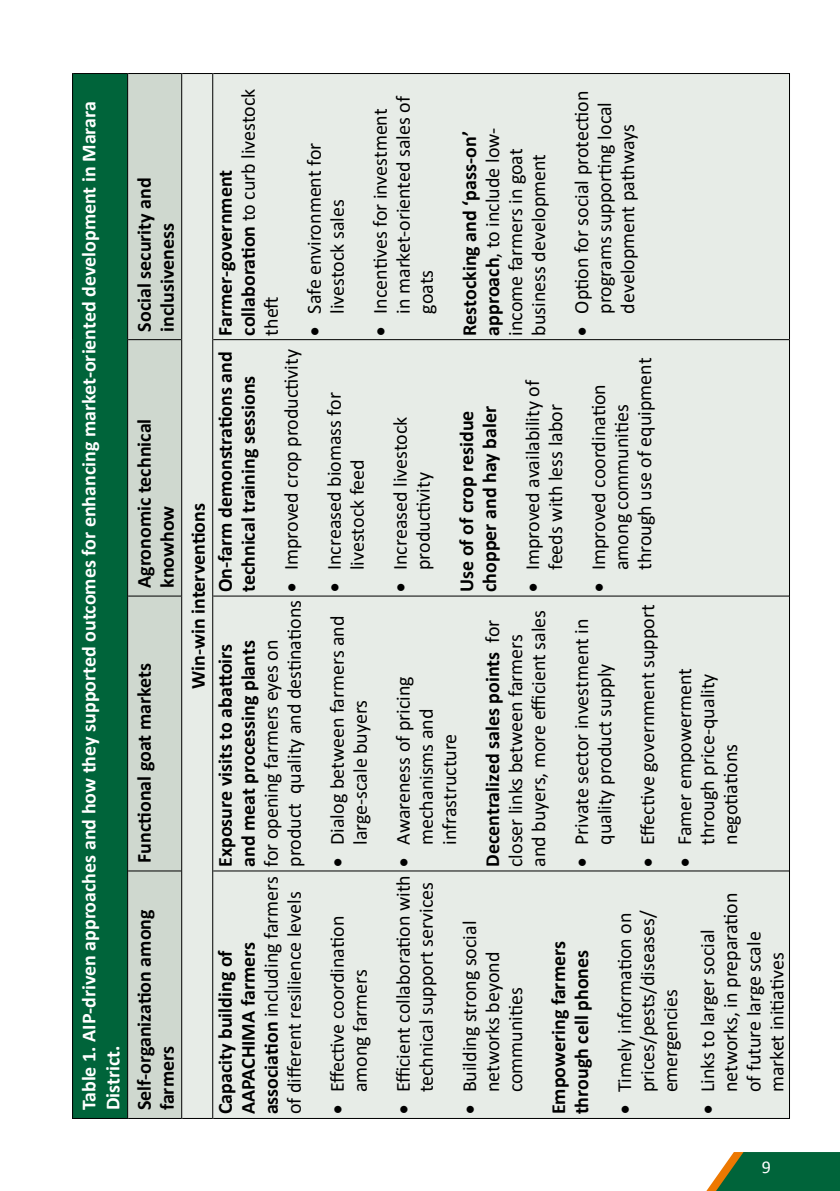
<style>
.page{position:relative;width:840px;height:1191px;background:#fff}
.page>*{position:absolute;margin:0;border:0;box-sizing:border-box;transform-origin:0 0}
.t1{font:20px/23px "Calibri";color:#000}
.t2{font:700 20px/23px "Calibri";color:#000}
.t3{font:700 20px/24px "Calibri";color:#fff}
.t4{font:18px "Calibri";color:#fff}
.s1{font-weight:400}
.s2{font-weight:700}
</style>
<div class="page">
<svg style="left:706px;top:1152px;width:133px;height:39px;background:#2c764a"></svg>
<div style="left:72px;top:74px;width:56px;height:1044px;background:#00643a"></div>
<div style="left:128px;top:74px;width:53px;height:1044px;background:#cfd8cf"></div>
<div style="left:182px;top:74px;width:606px;height:1044px;background:#e7ece7"></div>
<hr style="left:72px;top:871px;width:1px;height:248px;background:#000">
<hr style="left:73px;top:1118px;width:54px;height:1px;background:#000">
<hr style="left:72px;top:596px;width:1px;height:275px;background:#000">
<hr style="left:72px;top:340px;width:1px;height:256px;background:#000">
<hr style="left:72px;top:73px;width:1px;height:267px;background:#000">
<hr style="left:73px;top:73px;width:54px;height:1px;background:#000">
<hr style="left:127px;top:871px;width:1px;height:248px;background:#000">
<hr style="left:128px;top:1118px;width:53px;height:1px;background:#000">
<hr style="left:127px;top:596px;width:1px;height:275px;background:#000">
<hr style="left:128px;top:870px;width:53px;height:1px;background:#000">
<hr style="left:127px;top:340px;width:1px;height:256px;background:#000">
<hr style="left:128px;top:595px;width:53px;height:1px;background:#000">
<hr style="left:127px;top:73px;width:1px;height:267px;background:#000">
<hr style="left:128px;top:339px;width:53px;height:1px;background:#000">
<hr style="left:128px;top:73px;width:53px;height:1px;background:#000">
<hr style="left:181px;top:871px;width:1px;height:248px;background:#000">
<hr style="left:182px;top:1118px;width:30px;height:1px;background:#000">
<hr style="left:181px;top:596px;width:1px;height:275px;background:#000">
<hr style="left:181px;top:340px;width:1px;height:256px;background:#000">
<hr style="left:181px;top:73px;width:1px;height:267px;background:#000">
<hr style="left:182px;top:73px;width:30px;height:1px;background:#000">
<hr style="left:212px;top:871px;width:1px;height:248px;background:#000">
<hr style="left:213px;top:1118px;width:575px;height:1px;background:#000">
<hr style="left:212px;top:596px;width:1px;height:275px;background:#000">
<hr style="left:213px;top:870px;width:575px;height:1px;background:#000">
<hr style="left:212px;top:340px;width:1px;height:256px;background:#000">
<hr style="left:213px;top:595px;width:575px;height:1px;background:#000">
<hr style="left:212px;top:73px;width:1px;height:267px;background:#000">
<hr style="left:213px;top:339px;width:575px;height:1px;background:#000">
<hr style="left:213px;top:73px;width:575px;height:1px;background:#000">
<hr style="left:788px;top:871px;width:1px;height:248px;background:#000">
<hr style="left:788px;top:596px;width:1px;height:275px;background:#000">
<hr style="left:788px;top:340px;width:1px;height:256px;background:#000">
<hr style="left:788px;top:73px;width:1px;height:267px;background:#000">
<p class="t3" style="left:76px;top:1110px;width:1010px;rotate:-90deg">Table 1. AIP-driven approaches and how they supported outcomes for enhancing market-oriented development in Marara<br>District.</p>
<p class="t2" style="left:132px;top:332px;width:156px;rotate:-90deg">Social security and inclusiveness</p>
<p class="t2" style="left:132px;top:588px;width:171px;rotate:-90deg">Agronomic technical knowhow</p>
<p class="t2" style="left:132px;top:863px;width:201px;rotate:-90deg">Functional goat markets</p>
<p class="t2" style="left:132px;top:1110px;width:202px;rotate:-90deg">Self-organization among farmers</p>
<p class="t2" style="left:186px;top:689px;width:187px;rotate:-90deg">Win-win interventions</p>
<p class="t2" style="left:213px;top:336px;width:248px;rotate:-90deg">Farmer-government collaboration <span class="s1">to curb livestock theft</span></p>
<p class="t1" style="left:302px;top:314px;width:172px;text-indent:-22px;rotate:-90deg">• Safe environment for livestock sales</p>
<p class="t2" style="left:213px;top:592px;width:242px;rotate:-90deg">On-farm demonstrations and technical training sessions</p>
<p class="t1" style="left:279px;top:592px;width:244px;rotate:-90deg">• Improved crop productivity</p>
<p class="t1" style="left:322px;top:570px;width:179px;text-indent:-22px;rotate:-90deg">• Increased biomass for livestock feed</p>
<p class="t1" style="left:368px;top:314px;width:219px;text-indent:-22px;rotate:-90deg">• Incentives for investment in market-oriented sales of goats</p>
<p class="t1" style="left:457px;top:336px;width:209px;rotate:-90deg"><span class="s2">Restocking and ‘pass-on’ approach</span>, to include low&shy;income farmers in goat business development</p>
<p class="t1" style="left:388px;top:570px;width:155px;text-indent:-22px;rotate:-90deg">• Increased livestock productivity</p>
<p class="t2" style="left:454px;top:592px;width:187px;rotate:-90deg">Use of of crop residue chopper and hay baler</p>
<p class="t1" style="left:520px;top:592px;width:214px;text-align:center;rotate:-90deg">• Improved availability of feeds with less labor</p>
<p class="t1" style="left:569px;top:336px;width:247px;text-align:center;rotate:-90deg">• Option for social protection programs supporting local development pathways</p>
<p class="t1" style="left:586px;top:570px;width:214px;text-indent:-22px;rotate:-90deg">• Improved coordination among communities through use of equipment</p>
<p class="t1" style="left:259px;top:867px;width:268px;rotate:-90deg">for opening farmers eyes on product quality and destinations</p>
<p class="t2" style="left:213px;top:867px;width:228px;rotate:-90deg">Exposure visits to abattoirs and meat processing plants</p>
<p class="t2" style="left:213px;top:1114px;width:240px;rotate:-90deg">Capacity building of<br>AAPACHIMA farmers association <span class="s1">including farmers of different resilience levels</span></p>
<p class="t1" style="left:325px;top:845px;width:231px;text-indent:-22px;rotate:-90deg">• Dialog between farmers and large-scale buyers</p>
<p class="t1" style="left:325px;top:1092px;width:178px;text-indent:-22px;rotate:-90deg">• Effective coordination among farmers</p>
<p class="t1" style="left:635px;top:867px;width:264px;rotate:-90deg">• Effective government support</p>
<p class="t1" style="left:480px;top:867px;width:258px;rotate:-90deg"><span class="s2">Decentralized sales points</span> for closer links between farmers and buyers, more efficient sales</p>
<p class="t1" style="left:569px;top:845px;width:228px;text-indent:-22px;rotate:-90deg">• Private sector investment in quality product supply</p>
<p class="t1" style="left:672px;top:845px;width:178px;text-indent:-22px;rotate:-90deg">• Famer empowerment through price-quality negotiations</p>
<p class="t1" style="left:391px;top:1092px;width:418px;text-indent:-22px;rotate:-90deg">• Efficient collaboration with • Awareness of pricing technical support services</p>
<p class="t1" style="left:414px;top:845px;width:138px;rotate:-90deg">mechanisms and infrastructure</p>
<p class="t1" style="left:695px;top:1092px;width:201px;text-indent:-22px;rotate:-90deg">• Links to larger social networks, in preparation of future large scale market initiatives</p>
<p class="t1" style="left:612px;top:1092px;width:184px;text-align:justify;text-indent:-22px;rotate:-90deg">• Timely information on prices/pests/diseases/ emergencies</p>
<p class="t1" style="left:457px;top:1092px;width:173px;text-indent:-22px;rotate:-90deg">• Building strong social networks beyond communities</p>
<p class="t2" style="left:546px;top:1114px;width:175px;rotate:-90deg">Empowering farmers through cell phones</p>
<p class="t4" style="left:761px;top:1154px;width:11px">9</p>
</div>
